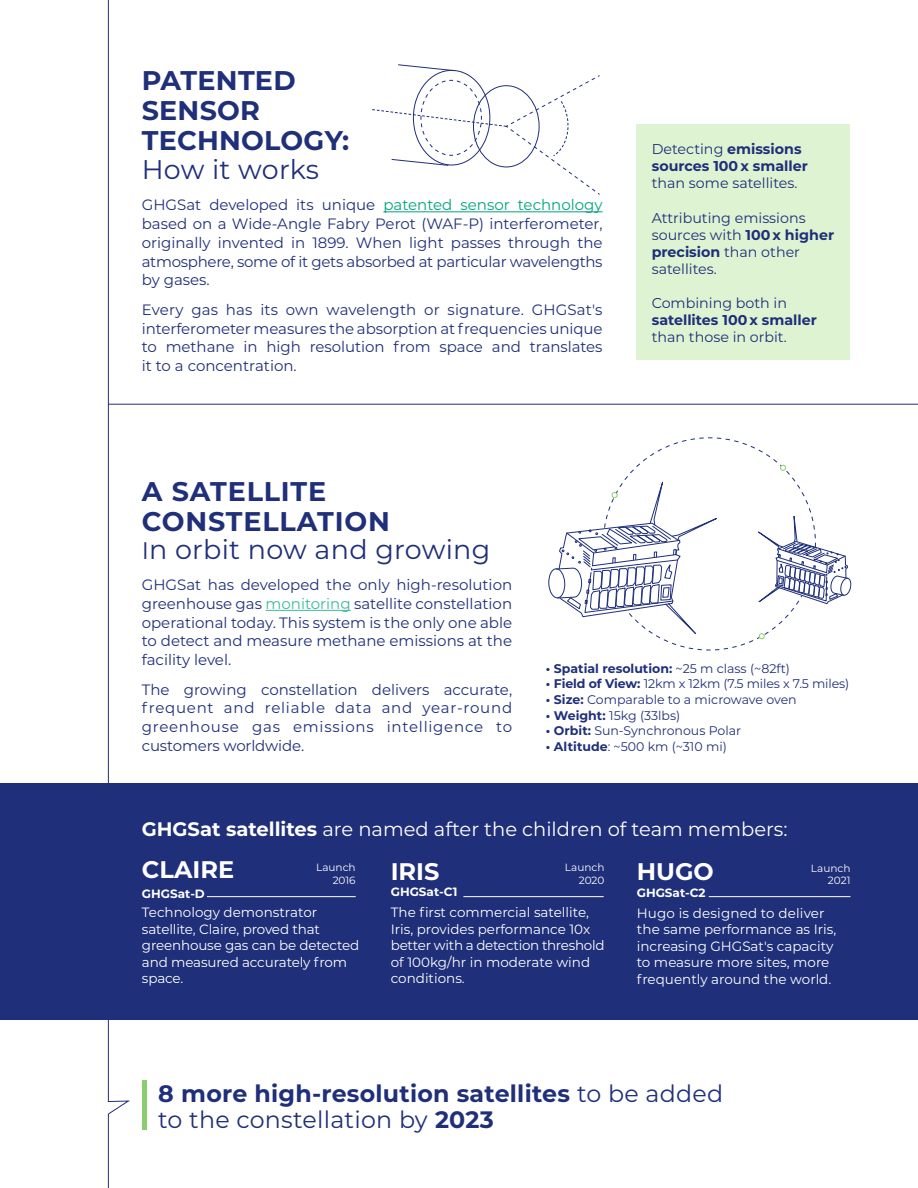
<style>
.page{position:relative;width:918px;height:1188px;background:#fff}
.page>*{position:absolute;margin:0;border:0;box-sizing:border-box;transform-origin:0 0}
.t1{font:700 27px/29.2px "Montserrat";letter-spacing:.03em;color:#1f2f79}
.t2{font:700 27px/30px "Montserrat";letter-spacing:.01em;color:#1f2f79}
.t3{font:27px "Montserrat";color:#1f2f79}
.t4{font:700 24px "Montserrat";color:#fff}
.t5{font:700 23.7px/26.4px "Montserrat";letter-spacing:.01em;color:#1f2f79}
.t6{font:19.5px "Montserrat";color:#fff}
.t7{font:15px/18.8px "Montserrat";letter-spacing:-.005em;color:#1f2f79;text-align:justify}
.t8{font:14.25px/17.1px "Montserrat";color:#1f2f79}
.t9{font:700 14.25px/17.1px "Montserrat";color:#1f2f79}
.t10{font:13.5px/16.5px "Montserrat";color:#fff}
.t11{font:12.6px "Montserrat";color:#1f2f79}
.t12{font:700 12.6px "Montserrat";color:#1f2f79}
.t13{font:700 12px "Montserrat";color:#fff}
.t14{font:10.5px/12.6px "Montserrat";color:#fff;text-align:right}
.s1{color:#00a579}
.s2{font-weight:400;font-size:24px}
.s3{font-weight:400}
.s4{font-weight:700}
.s5{color:#3dbb99}
</style>
<div class="page">
<hr style="left:266px;top:610px;width:85px;height:1px;background:#3dbb99">
<hr style="left:383px;top:211px;width:220px;height:1px;background:#00a579">
<div style="left:636px;top:124px;width:214px;height:236px;background:#def3d2"></div>
<svg style="left:108px;top:0;width:23px;height:1188px"></svg>
<div style="left:0;top:784px;width:918px;height:236px;background:#1f2f79"></div>
<hr style="left:463px;top:896px;width:141px;height:1px;background:#fff">
<hr style="left:207px;top:896px;width:149px;height:1px;background:#fff">
<hr style="left:709px;top:896px;width:141px;height:1px;background:#fff">
<div style="left:548px;top:568px;width:17px;height:30px;border:1px solid #1f2f79;border-radius:50%"></div>
<svg style="left:555px;top:437px;width:297px;height:213px"></svg>
<hr style="left:142px;top:1080px;width:4px;height:49px;background:#89ce6e">
<svg style="left:372px;top:64px;width:228px;height:131px"></svg>
<hr style="left:108px;top:404px;width:810px;height:1px;background:#1f2f79">
<h1 class="t2" style="left:142px;top:65px;width:209px">PATENTED<br>SENSOR<br>TECHNOLOGY:</h1>
<h1 class="t3" style="left:142px;top:151px;width:179px">How it works</h1>
<p class="t7" style="left:142px;top:195px;width:462px">GHGSat developed its unique <span class="s1">patented sensor technology </span>based on a Wide-Angle Fabry Perot (WAF-P) interferometer, originally invented in 1899. When light passes through the atmosphere, some of it gets absorbed at particular wavelengths by gases.</p>
<p class="t7" style="left:142px;top:300px;width:462px">Every gas has its own wavelength or signature. GHGSat's interferometer measures the absorption at frequencies unique to methane in high resolution from space and translates it to a concentration.</p>
<h1 class="t1" style="left:142px;top:475px;width:350px">A SATELLITE<br>CONSTELLATION<br><span class="s2">I</span><span class="s3">n orbit now and growing</span></h1>
<p class="t9" style="left:652px;top:140px;width:158px"><span class="s3">Detecting</span> emissions sources 100 x smaller</p>
<p class="t8" style="left:652px;top:174px;width:147px">than some satellites.</p>
<p class="t8" style="left:652px;top:208px;width:184px">Attributing emissions sources with <span class="s4">100 x higher precision</span> than other satellites.</p>
<p class="t8" style="left:652px;top:294px;width:137px">Combining both in</p>
<p class="t9" style="left:652px;top:311px;width:167px">satellites 100 x smaller</p>
<p class="t8" style="left:652px;top:328px;width:137px">than those in orbit.</p>
<p class="t7" style="left:142px;top:575px;width:372px">GHGSat has developed the only high-resolution greenhouse gas <span class="s5">monitoring</span> satellite constellation operational today. This system is the only one able to detect and measure methane emissions at the facility level.</p>
<p class="t7" style="left:142px;top:679px;width:372px">The growing constellation delivers accurate, frequent and reliable data and year-round greenhouse gas emissions intelligence to customers worldwide.</p>
<p class="t12" style="left:546px;top:659px;width:245px">• Spatial resolution: <span class="s3">~25 m class (~82ft)</span></p>
<p class="t11" style="left:546px;top:675px;width:305px"><span class="s4">• Field of View:</span> 12km x 12km (7.5 miles x 7.5 miles)</p>
<p class="t11" style="left:546px;top:691px;width:252px"><span class="s4">• Size:</span> Comparable to a microwave oven</p>
<p class="t11" style="left:546px;top:706px;width:136px"><span class="s4">• Weight:</span> 15kg (33lbs)</p>
<p class="t11" style="left:546px;top:722px;width:197px"><span class="s4">• Orbit:</span> Sun-Synchronous Polar</p>
<p class="t11" style="left:546px;top:738px;width:182px"><span class="s4">• Altitude</span>: ~500 km (~310 mi)</p>
<h3 class="t6" style="left:142px;top:816px;width:647px"><span class="s4">GHGSat satellites</span> are named after the children of team members:</h3>
<h2 class="t4" style="left:637px;top:854px;width:79px">HUGO</h2>
<p class="t13" style="left:637px;top:884px;width:70px">GHGSat-C2</p>
<p class="t10" style="left:637px;top:904px;width:201px">Hugo is designed to deliver the same performance as Iris, increasing GHGSat's capacity to measure more sites, more frequently around the world.</p>
<h2 class="t4" style="left:142px;top:852px;width:94px">CLAIRE</h2>
<h2 class="t4" style="left:391px;top:854px;width:50px">IRIS</h2>
<p class="t13" style="left:391px;top:883px;width:68px">GHGSat-C1</p>
<p class="t10" style="left:391px;top:904px;width:215px">The first commercial satellite,<br>Iris, provides performance 10x better with a detection threshold of 100kg/hr in moderate wind conditions.</p>
<p class="t14" style="left:316px;top:861px;width:41px">Launch<br>2016</p>
<p class="t14" style="left:565px;top:861px;width:41px">Launch</p>
<p class="t14" style="left:811px;top:861px;width:41px">Launch<br>2021</p>
<p class="t14" style="left:579px;top:874px;width:27px">2020</p>
<p class="t13" style="left:142px;top:885px;width:64px">GHGSat-D</p>
<p class="t10" style="left:142px;top:904px;width:219px">Technology demonstrator satellite, Claire, proved that greenhouse gas can be detected and measured accurately from space.</p>
<h3 class="t5" style="left:158px;top:1079px;width:566px">8 more high-resolution satellites <span class="s3">to be added to the constellation by</span> 2023</h3>
</div>
